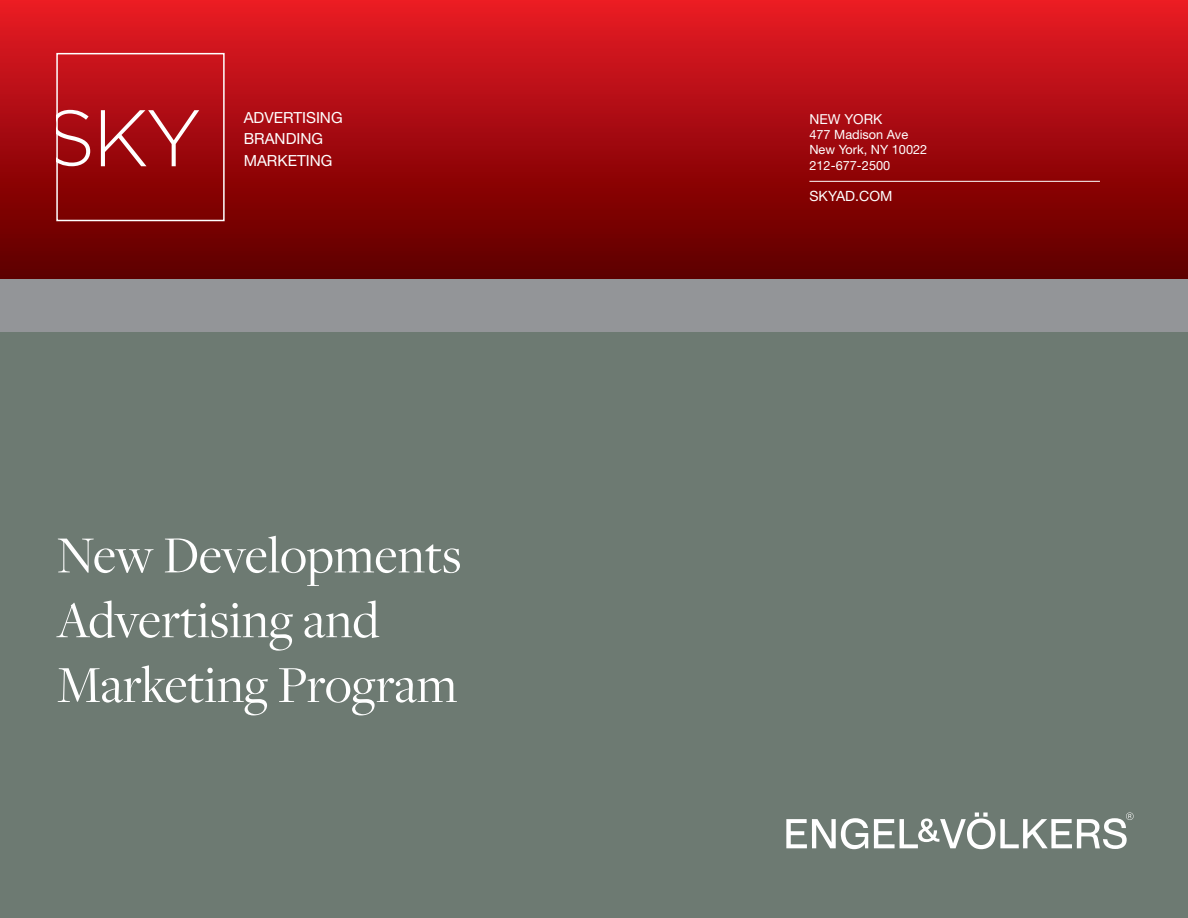
<style>
.page{position:relative;width:1188px;height:918px;background:#fff}
.page>*{position:absolute;margin:0;border:0;box-sizing:border-box;transform-origin:0 0}
.t1{font:54px/64.8px "Freight Disp Pro";color:#fff}
.t2{font:15.3px/21px "Helvetica Neue LT Std";color:#fff}
.t3{font:14.1px "Helvetica Neue LT Std";color:#fff}
.t4{font:13.8px "Helvetica Neue LT Std";color:#fff}
.t5{font:12.75px/15.3px "Helvetica Neue LT Std";color:#fff}
</style>
<div class="page">
<img style="left:0;top:0;width:1188px;height:279px">
<div style="left:0;top:332px;width:1188px;height:586px;background:#6d7a72"></div>
<div style="left:0;top:279px;width:1188px;height:53px;background:#939598"></div>
<hr style="left:809px;top:181px;width:291px;height:1px;background:#fff">
<div style="left:56px;top:53px;width:169px;height:168px;border:2px solid #fff"></div>
<svg style="left:57px;top:110px;width:33px;height:56px"></svg>
<svg style="left:101px;top:110px;width:98px;height:56px;background:#b23439"></svg>
<svg style="left:786px;top:812px;width:348px;height:37px"></svg>
<p class="t2" style="left:244px;top:107px;width:100px">ADVERTISING<br>BRANDING<br>MARKETING</p>
<p class="t4" style="left:809px;top:110px;width:74px">NEW YORK</p>
<p class="t5" style="left:809px;top:127px;width:119px">477 Madison Ave<br>New York, NY 10022<br>212-677-2500</p>
<p class="t3" style="left:809px;top:187px;width:85px">SKYAD.COM</p>
<p class="t1" style="left:57px;top:521px;width:406px">New Developments<br>Advertising and<br>Marketing Program</p>
</div>
